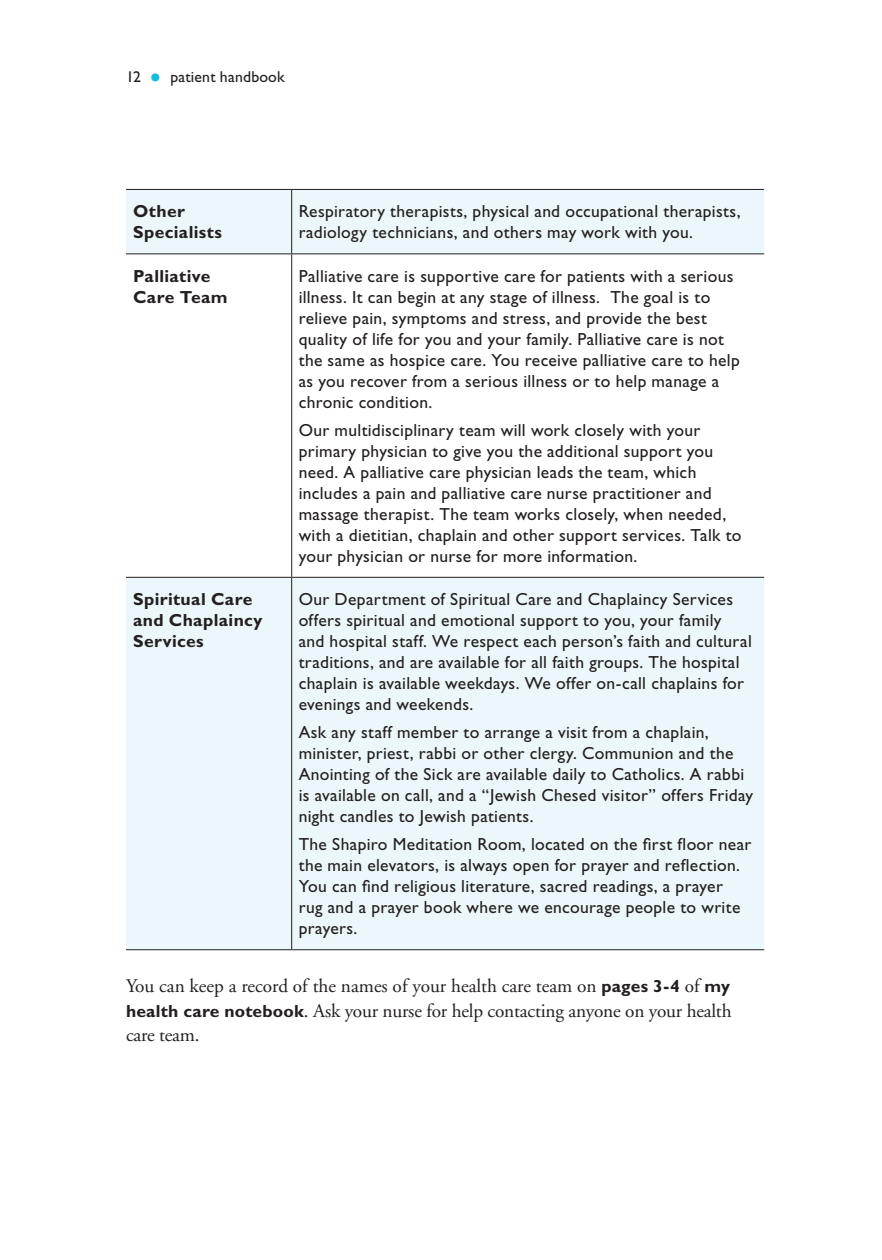
<style>
.page{position:relative;width:882px;height:1260px;background:#fff}
.page>*{position:absolute;margin:0;border:0;box-sizing:border-box;transform-origin:0 0}
.t1{font:19.25px/24.5px "Adobe Garamond";letter-spacing:-.01em;color:#231f20;text-align:justify}
.t2{font:17.5px/21px "Gill Sans Std";letter-spacing:.02em;color:#231f20}
.t3{font:700 17.5px/21px "Gill Sans Std";letter-spacing:.025em;color:#231f20}
.t4{font:15.75px "Gill Sans Std";letter-spacing:.015em;color:#231f20}
.s1{font-weight:700;font-size:28px;color:#11bddb}
.s2{font-family:"Gill Sans Std";font-weight:700;font-size:17.5px}
</style>
<div class="page">
<svg style="left:126px;top:190px;width:638px;height:759px;fill:#ebf7fa"></svg>
<hr style="left:126px;top:189px;width:166px;height:1px;background:#231f20">
<hr style="left:291px;top:190px;width:1px;height:63px;background:#231f20">
<hr style="left:292px;top:189px;width:472px;height:1px;background:#231f20">
<hr style="left:126px;top:253px;width:166px;height:1px;background:#231f20">
<hr style="left:291px;top:254px;width:1px;height:323px;background:#231f20">
<hr style="left:292px;top:253px;width:472px;height:1px;background:#231f20">
<hr style="left:126px;top:577px;width:166px;height:1px;background:#231f20">
<hr style="left:126px;top:949px;width:166px;height:1px;background:#231f20">
<hr style="left:291px;top:578px;width:1px;height:371px;background:#231f20">
<hr style="left:292px;top:577px;width:472px;height:1px;background:#231f20">
<hr style="left:292px;top:949px;width:472px;height:1px;background:#231f20">
<p class="t4" style="left:126px;top:68px;width:160px">12 <span class="s1">•</span> patient handbook</p>
<p class="t3" style="left:133px;top:201px;width:90px">Other<br>Specialists</p>
<p class="t2" style="left:299px;top:201px;width:443px">Respiratory therapists, physical and occupational therapists, radiology technicians, and others may work with you.</p>
<p class="t3" style="left:133px;top:265px;width:96px">Palliative<br>Care Team</p>
<p class="t2" style="left:299px;top:265px;width:443px">Palliative care is supportive care for patients with a serious illness. It can begin at any stage of illness. The goal is to relieve pain, symptoms and stress, and provide the best quality of life for you and your family. Palliative care is not the same as hospice care. You receive palliative care to help as you recover from a serious illness or to help manage a chronic condition.</p>
<p class="t2" style="left:299px;top:419px;width:444px">Our multidisciplinary team will work closely with your primary physician to give you the additional support you need. A palliative care physician leads the team, which includes a pain and palliative care nurse practitioner and massage therapist. The team works closely, when needed, with a dietitian, chaplain and other support services. Talk to your physician or nurse for more information.</p>
<p class="t3" style="left:133px;top:589px;width:131px">Spiritual Care and Chaplaincy<br>Services</p>
<p class="t2" style="left:299px;top:589px;width:455px">Our Department of Spiritual Care and Chaplaincy Services offers spiritual and emotional support to you, your family<br>and hospital staff. We respect each person’s faith and cultural traditions, and are available for all faith groups. The hospital chaplain is available weekdays. We offer on-call chaplains for evenings and weekends.</p>
<p class="t2" style="left:299px;top:722px;width:456px">Ask any staff member to arrange a visit from a chaplain, minister, priest, rabbi or other clergy. Communion and the Anointing of the Sick are available daily to Catholics. A rabbi is available on call, and a “Jewish Chesed visitor” offers Friday night candles to Jewish patients.</p>
<p class="t2" style="left:299px;top:834px;width:454px">The Shapiro Meditation Room, located on the first floor near the main elevators, is always open for prayer and reflection.<br>You can find religious literature, sacred readings, a prayer<br>rug and a prayer book where we encourage people to write prayers.</p>
<p class="t1" style="left:126px;top:974px;width:607px">You can keep a record of the names of your health care team on <span class="s2">pages 3-4</span> of <span class="s2">my health care notebook</span>. Ask your nurse for help contacting anyone on your health care team.</p>
</div>
